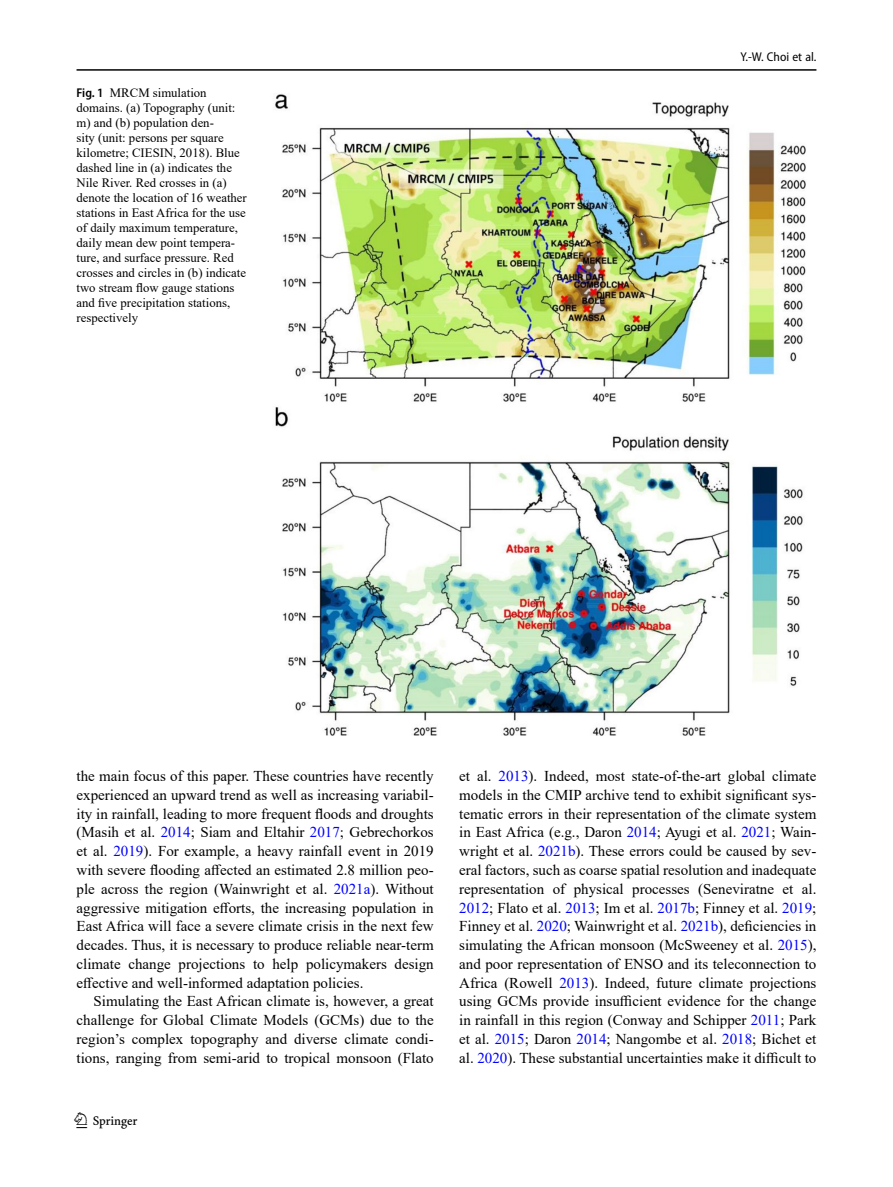
<style>
.page{position:relative;width:893px;height:1187px;background:#fff}
.page>*{position:absolute;margin:0;border:0;box-sizing:border-box;transform-origin:0 0}
.t1{font:22.5px "Springnew";color:#000}
.Body_Text_Indent{font:15px/18.8px "Times New Roman";color:#000;text-align:justify}
.Figure_Caption_Side{font:12.75px/15px "Times New Roman";color:#000}
.t2{font:semi-condensed 12.75px "Myriad Pro";color:#000}
.s1{font-family:"Myriad Pro";font-weight:600;font-stretch:semi-condensed}
.s2{color:#00f}
</style>
<div class="page">
<hr style="left:77px;top:69px;width:739px;height:2px;background:#000">
<img style="left:275px;top:94px;width:531px;height:642px">
<p class="Figure_Caption_Side" style="left:77px;top:84px;width:172px"><span class="s1">Fig. 1</span> MRCM simulation domains. (a) Topography (unit: m) and (b) population den-<br>sity (unit: persons per square kilometre; CIESIN, 2018). Blue dashed line in (a) indicates the<br>Nile River. Red crosses in (a) denote the location of 16 weather stations in East Africa for the use of daily maximum temperature, daily mean dew point tempera&shy;ture, and surface pressure. Red crosses and circles in (b) indicate two stream flow gauge stations and five precipitation stations, respectively</p>
<p class="t2" style="left:740px;top:49px;width:78px">Y.-W. Choi et al.</p>
<p class="Body_Text_Indent" style="left:77px;top:766px;width:359px">the main focus of this paper. These countries have recently experienced an upward trend as well as increasing variabil&shy;ity in rainfall, leading to more frequent floods and droughts (Masih et al. <span class="s2">2014</span>; Siam and Eltahir <span class="s2">2017</span>; Gebrechorkos et al. <span class="s2">2019</span>). For example, a heavy rainfall event in 2019 with severe flooding affected an estimated 2.8 million peo&shy;ple across the region (Wainwright et al. <span class="s2">2021a</span>). Without aggressive mitigation efforts, the increasing population in East Africa will face a severe climate crisis in the next few decades. Thus, it is necessary to produce reliable near-term climate change projections to help policymakers design effective and well-informed adaptation policies.</p>
<p class="Body_Text_Indent" style="left:77px;top:991px;width:359px;text-indent:17px">Simulating the East African climate is, however, a great challenge for Global Climate Models (GCMs) due to the region’s complex topography and diverse climate condi&shy;tions, ranging from semi-arid to tropical monsoon (Flato</p>
<h1 class="t1" style="left:77px;top:1107px;width:63px">1 3</h1>
<p class="Body_Text_Indent" style="left:459px;top:766px;width:359px">et al. <span class="s2">2013</span>). Indeed, most state-of-the-art global climate models in the CMIP archive tend to exhibit significant sys&shy;tematic errors in their representation of the climate system in East Africa (e.g., Daron <span class="s2">2014</span>; Ayugi et al. <span class="s2">2021</span>; Wain&shy;wright et al. <span class="s2">2021b</span>). These errors could be caused by sev&shy;eral factors, such as coarse spatial resolution and inadequate representation of physical processes (Seneviratne et al.<br><span class="s2">2012</span>; Flato et al. <span class="s2">2013</span>; Im et al. <span class="s2">2017b</span>; Finney et al. <span class="s2">2019</span>; Finney et al. <span class="s2">2020</span>; Wainwright et al. <span class="s2">2021b</span>), deficiencies in simulating the African monsoon (McSweeney et al. <span class="s2">2015</span>), and poor representation of ENSO and its teleconnection to Africa (Rowell <span class="s2">2013</span>). Indeed, future climate projections using GCMs provide insufficient evidence for the change in rainfall in this region (Conway and Schipper <span class="s2">2011</span>; Park et al. <span class="s2">2015</span>; Daron <span class="s2">2014</span>; Nangombe et al. <span class="s2">2018</span>; Bichet et al. <span class="s2">2020</span>). These substantial uncertainties make it difficult to</p>
</div>
